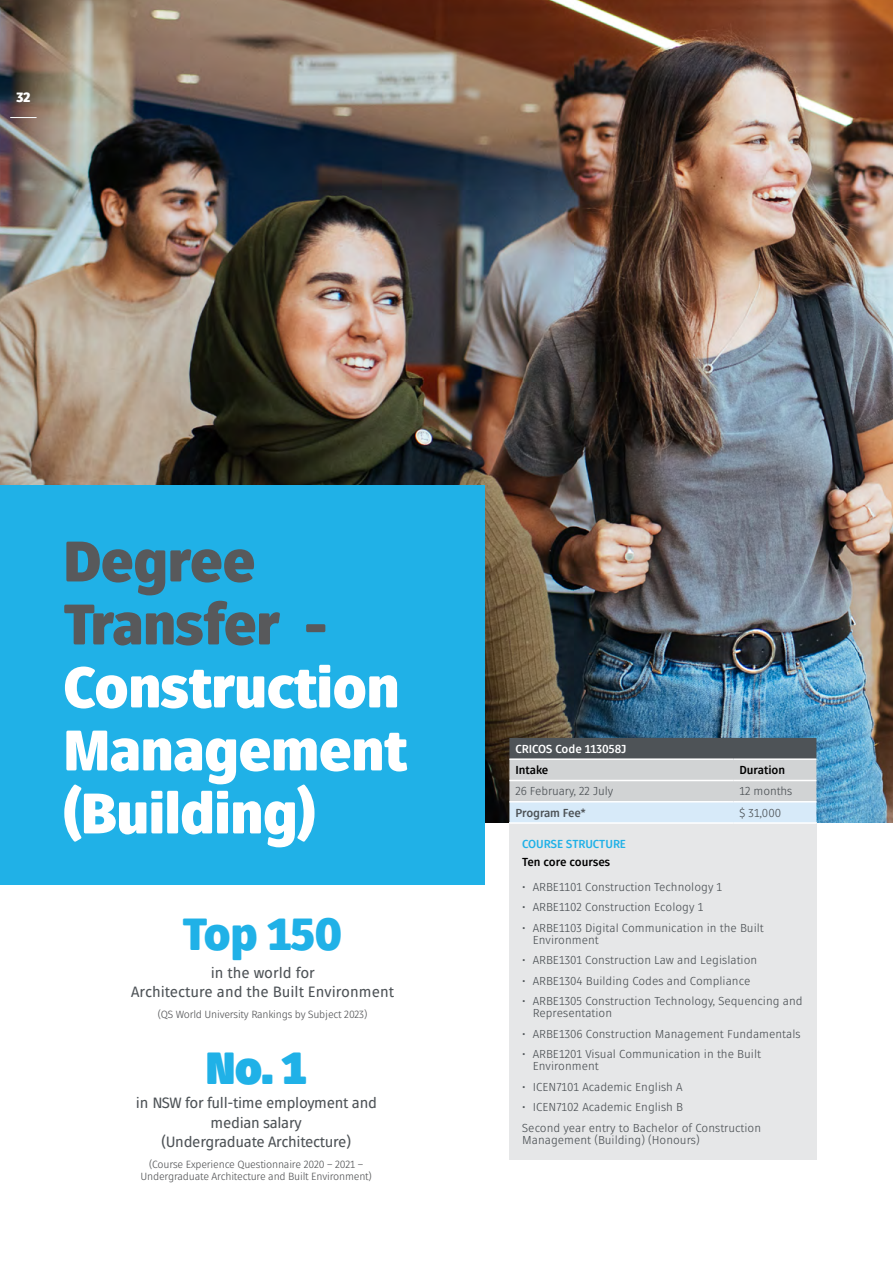
<style>
.page{position:relative;width:893px;height:1263px;background:#fff}
.page>*{position:absolute;margin:0;border:0;box-sizing:border-box;transform-origin:0 0}
.t1{font:900 57px/63px "Fuse V.2 Display";color:#fff}
.t2{font:900 57px/63px "Fuse V.2 Display";color:#58595b}
.t3{font:900 45px "Fuse V.2 Display";color:#20b1e7}
.t4{font:900 45px "Fuse V.2 Display";color:#20b1e7}
.t5{font:15px/19.5px "Fuse V.2 Display";letter-spacing:-.02em;color:#4e5357;text-align:center}
.t6{font:15px/19.5px "Fuse V.2 Display";color:#4e5357;text-align:center}
.t7{font:900 13.5px "Fuse V.2 Display";color:#fff}
.t8{font:11.7px/12px "Fuse V.2 Display";color:#4e5357}
.t9{font:700 11.7px "Fuse V.2 Display";color:#000}
.t10{font:700 11.7px "Fuse V.2 Display";color:#fff}
.t11{font:700 11.7px "Fuse V.2 Display";color:#20b1e7}
.t12{font:700 11.7px "Fuse V.2 Display";letter-spacing:-.01em;color:#4e5357}
.t13{font:10.5px/12px "Fuse V.2 Display";letter-spacing:-.02em;color:#58595b;text-align:center}
</style>
<div class="page">
<img style="left:0;top:0;width:893px;height:485px">
<div style="left:0;top:485px;width:485px;height:399px;background:#20b1e7"></div>
<img style="left:393px;top:103px;width:500px;height:1057px">
<svg style="left:10px;top:117px;width:27px;height:1px"></svg>
<p class="t7" style="left:16px;top:88px;width:15px">32</p>
<h1 class="t2" style="left:64px;top:530px;width:264px">Degree<br>Transfer -</h1>
<h1 class="t1" style="left:64px;top:656px;width:345px">Construction<br>Management (Building)</h1>
<h2 class="t3" style="left:183px;top:903px;width:161px">Top 150</h2>
<p class="t6" style="left:131px;top:963px;width:264px">in the world for<br>Architecture and the Built Environment</p>
<p class="t13" style="left:158px;top:1008px;width:211px">(QS World University Rankings by Subject 2023)</p>
<h2 class="t4" style="left:206px;top:1037px;width:101px">No. 1</h2>
<p class="t5" style="left:136px;top:1093px;width:242px">in NSW for full-time employment and median salary<br>(Undergraduate Architecture)</p>
<p class="t13" style="left:141px;top:1158px;width:233px">(Course Experience Questionnaire 2020 – 2021 –<br>Undergraduate Architecture and Built Environment)</p>
<p class="t10" style="left:515px;top:741px;width:113px">CRICOS Code 113058J</p>
<p class="t9" style="left:515px;top:763px;width:34px">Intake</p>
<p class="t9" style="left:739px;top:763px;width:47px">Duration</p>
<p class="t8" style="left:515px;top:785px;width:99px">26 February, 22 July</p>
<p class="t8" style="left:739px;top:785px;width:54px">12 months</p>
<p class="t12" style="left:515px;top:805px;width:72px">Program Fee*</p>
<p class="t8" style="left:739px;top:807px;width:43px">$ 31,000</p>
<p class="t11" style="left:522px;top:836px;width:105px">COURSE STRUCTURE</p>
<p class="t9" style="left:522px;top:854px;width:89px">Ten core courses</p>
<p class="t8" style="left:522px;top:881px;width:202px">• ARBE1101 Construction Technology 1</p>
<p class="t8" style="left:522px;top:901px;width:183px">• ARBE1102 Construction Ecology 1</p>
<p class="t8" style="left:533px;top:922px;width:232px;text-indent:-11px">• ARBE1103 Digital Communication in the Built<br>Environment</p>
<p class="t8" style="left:522px;top:954px;width:237px">• ARBE1301 Construction Law and Legislation</p>
<p class="t8" style="left:522px;top:975px;width:230px">• ARBE1304 Building Codes and Compliance</p>
<p class="t8" style="left:533px;top:995px;width:271px;text-indent:-11px">• ARBE1305 Construction Technology, Sequencing and<br>Representation</p>
<p class="t8" style="left:522px;top:1028px;width:280px">• ARBE1306 Construction Management Fundamentals</p>
<p class="t8" style="left:533px;top:1048px;width:230px;text-indent:-11px">• ARBE1201 Visual Communication in the Built<br>Environment</p>
<p class="t8" style="left:522px;top:1081px;width:162px">• ICEN7101 Academic English A</p>
<p class="t8" style="left:522px;top:1097px;width:240px;line-height:20.5px">• ICEN7102 Academic English B<br>Second year entry to Bachelor of Construction</p>
<p class="t8" style="left:522px;top:1134px;width:179px">Management (Building) (Honours)</p>
</div>
